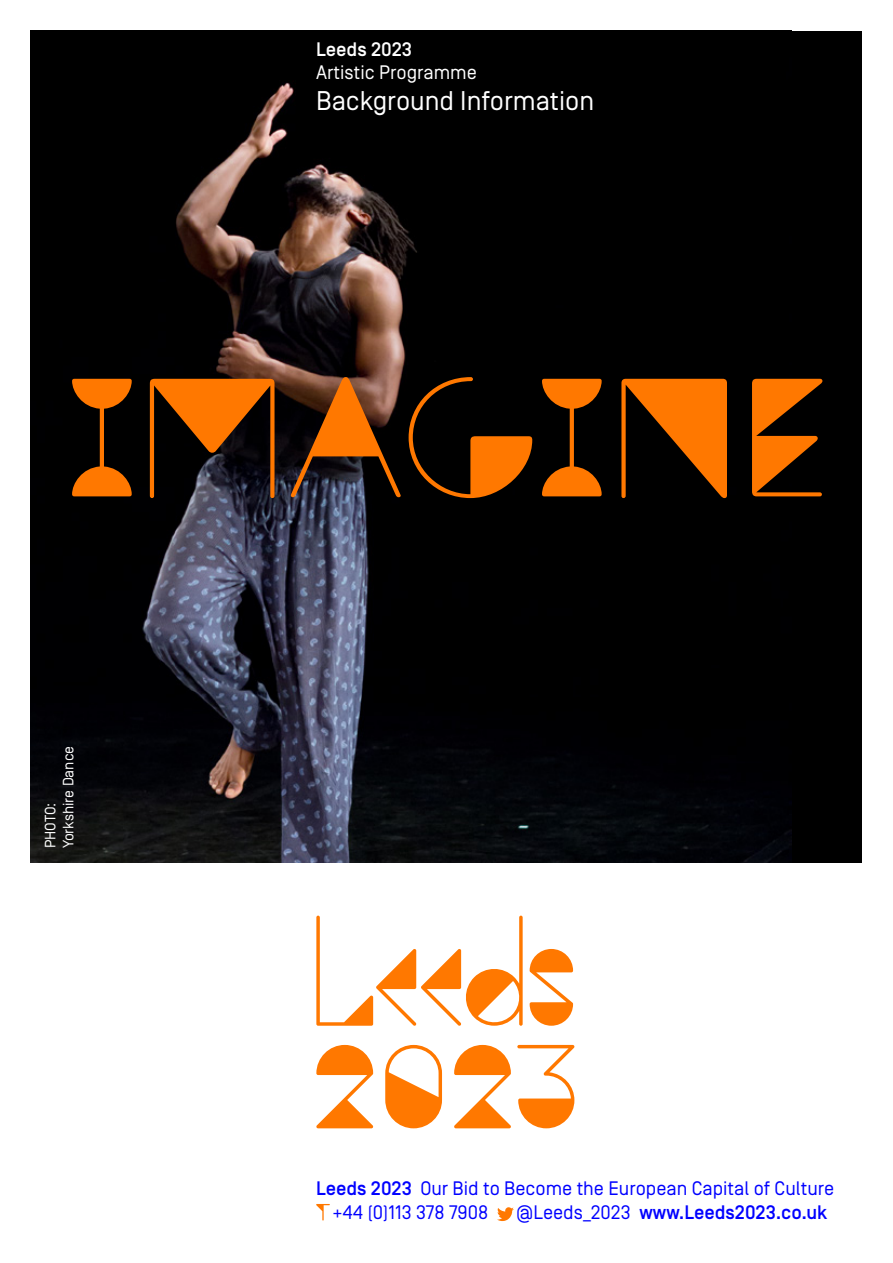
<style>
.page{position:relative;width:893px;height:1263px;background:#fff}
.page>*{position:absolute;margin:0;border:0;box-sizing:border-box;transform-origin:0 0}
.t1{font:27px "Simplon BP Regular";color:#fff}
.t2{font:19.5px/24px "Simplon BP Regular";color:#00f}
.t3{font:500 19.5px "Simplon BP";color:#00f}
.t4{font:19.5px "Simplon BP Regular";color:#fff}
.t5{font:500 19.5px "Simplon BP";color:#fff}
.t6{font:15px/18px "Simplon BP Regular";color:#fff}
.s1{font-family:"Simplon BP";font-weight:500}
.s2{font-family:"Simplon BP Regular";font-weight:400}
</style>
<div class="page">
<div style="left:31px;top:31px;width:831px;height:831px;background:#000"></div>
<img style="left:31px;top:82px;width:761px;height:780px">
<svg style="left:72px;top:377px;width:750px;height:121px"></svg>
<svg style="left:316px;top:1045px;width:57px;height:83px"></svg>
<svg style="left:454px;top:1045px;width:57px;height:83px"></svg>
<svg style="left:385px;top:1045px;width:57px;height:83px"></svg>
<svg style="left:530px;top:949px;width:43px;height:77px"></svg>
<svg style="left:316px;top:916px;width:207px;height:110px"></svg>
<svg style="left:517px;top:1045px;width:58px;height:83px"></svg>
<svg style="left:316px;top:1204px;width:14px;height:16px"></svg>
<svg style="left:497px;top:1207px;width:17px;height:14px"></svg>
<p class="t5" style="left:316px;top:38px;width:98px">Leeds 2023</p>
<p class="t4" style="left:316px;top:61px;width:162px">Artistic Programme</p>
<h1 class="t1" style="left:316px;top:85px;width:280px">Background Information</h1>
<p class="t6" style="left:41px;top:848px;width:104px;rotate:-90deg">PHOTO:<br>Yorkshire Dance</p>
<p class="t2" style="left:332px;top:1176px;width:504px;text-indent:-16px"><span class="s1">Leeds 2023</span> Our Bid to Become the European Capital of Culture +44 (0)113 378 7908</p>
<p class="t3" style="left:516px;top:1201px;width:313px"><span class="s2">@Leeds_2023</span> www.Leeds2023.co.uk</p>
</div>
